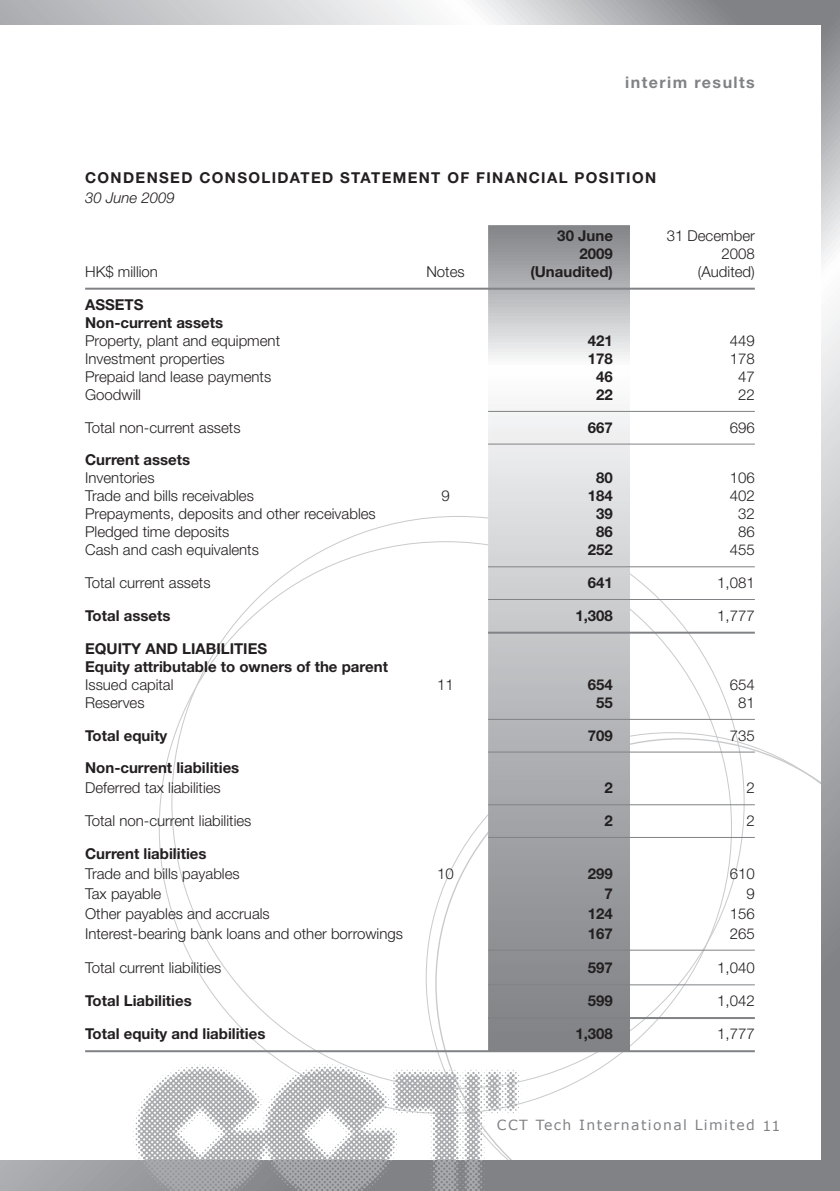
<style>
.page{position:relative;width:840px;height:1191px;background:#fff}
.page>*{position:absolute;margin:0;border:0;box-sizing:border-box;transform-origin:0 0}
.t1{font:700 16px "Helvetica Neue LT Std";letter-spacing:.09em;color:#808285}
.t2{font:300 15px/18px "Helvetica Neue LT Std";color:#231f20;text-align:right}
.t3{font:700 15px/18px "Helvetica Neue LT Std";color:#231f20}
.t4{font:700 15px "Helvetica Neue LT Std";letter-spacing:.09em;color:#231f20}
.t5{font:italic 300 15px "Helvetica Neue LT Std";color:#231f20}
.t6{font:14px "Verdana";letter-spacing:.1em;color:#808285}
</style>
<div class="page">
<svg style="left:425px;top:732px;width:395px;height:370px"></svg>
<svg style="left:0;top:0;width:820px;height:25px"></svg>
<svg style="left:0;top:1160px;width:820px;height:31px"></svg>
<svg style="left:820px;top:0;width:19px;height:1191px"></svg>
<img style="left:127px;top:1058px;width:402px;height:133px">
<svg style="left:488px;top:225px;width:141px;height:716px"></svg>
<hr style="left:85px;top:288px;width:669px;height:2px;background:#808285">
<hr style="left:488px;top:411px;width:266px;height:1px;background:#808285">
<hr style="left:488px;top:443px;width:266px;height:1px;background:#808285">
<hr style="left:488px;top:566px;width:266px;height:1px;background:#808285">
<hr style="left:488px;top:599px;width:266px;height:1px;background:#808285">
<hr style="left:488px;top:631px;width:266px;height:2px;background:#808285">
<hr style="left:488px;top:719px;width:266px;height:1px;background:#808285">
<hr style="left:488px;top:751px;width:266px;height:1px;background:#808285">
<hr style="left:488px;top:804px;width:266px;height:1px;background:#808285">
<hr style="left:488px;top:837px;width:266px;height:1px;background:#808285">
<hr style="left:488px;top:949px;width:266px;height:1px;background:#808285">
<hr style="left:488px;top:984px;width:266px;height:1px;background:#808285">
<hr style="left:488px;top:1017px;width:266px;height:2px;background:#808285">
<hr style="left:85px;top:1050px;width:669px;height:2px;background:#808285">
<p class="t1" style="left:625px;top:76px;width:131px">interim results</p>
<p class="t4" style="left:85px;top:172px;width:572px">CONDENSED CONSOLIDATED STATEMENT OF FINANCIAL POSITION</p>
<p class="t5" style="left:85px;top:192px;width:91px">30 June 2009</p>
<p class="t3" style="left:557px;top:228px;width:57px;text-align:right">30 June<br>2009</p>
<p class="t2" style="left:666px;top:228px;width:90px">31 December<br>2008</p>
<p class="t2" style="left:85px;top:264px;width:74px">HK$ million</p>
<p class="t2" style="left:426px;top:264px;width:40px">Notes</p>
<p class="t3" style="left:530px;top:264px;width:84px">(Unaudited)</p>
<p class="t2" style="left:697px;top:264px;width:58px">(Audited)</p>
<p class="t3" style="left:85px;top:297px;width:139px">ASSETS<br>Non-current assets</p>
<p class="t2" style="left:85px;top:333px;width:196px">Property, plant and equipment</p>
<p class="t3" style="left:587px;top:333px;width:27px">421</p>
<p class="t2" style="left:729px;top:333px;width:27px">449</p>
<p class="t2" style="left:85px;top:351px;width:141px">Investment properties</p>
<p class="t3" style="left:587px;top:351px;width:27px">178</p>
<p class="t2" style="left:729px;top:351px;width:27px">178</p>
<p class="t2" style="left:85px;top:369px;width:187px">Prepaid land lease payments</p>
<p class="t3" style="left:596px;top:369px;width:18px">46</p>
<p class="t2" style="left:737px;top:369px;width:18px">47</p>
<p class="t2" style="left:85px;top:387px;width:57px">Goodwill</p>
<p class="t3" style="left:596px;top:387px;width:18px">22</p>
<p class="t2" style="left:737px;top:387px;width:18px">22</p>
<p class="t2" style="left:85px;top:420px;width:157px">Total non-current assets</p>
<p class="t3" style="left:587px;top:420px;width:27px">667</p>
<p class="t2" style="left:729px;top:420px;width:27px">696</p>
<p class="t3" style="left:85px;top:452px;width:107px">Current assets</p>
<p class="t2" style="left:85px;top:470px;width:71px">Inventories</p>
<p class="t3" style="left:596px;top:470px;width:18px">80</p>
<p class="t2" style="left:729px;top:470px;width:27px">106</p>
<p class="t2" style="left:85px;top:488px;width:170px">Trade and bills receivables</p>
<p class="t2" style="left:441px;top:488px;width:10px">9</p>
<p class="t3" style="left:587px;top:488px;width:27px">184</p>
<p class="t2" style="left:729px;top:488px;width:27px">402</p>
<p class="t2" style="left:85px;top:506px;width:292px">Prepayments, deposits and other receivables</p>
<p class="t3" style="left:596px;top:506px;width:18px">39</p>
<p class="t2" style="left:737px;top:506px;width:18px">32</p>
<p class="t2" style="left:85px;top:524px;width:146px">Pledged time deposits</p>
<p class="t3" style="left:596px;top:524px;width:18px">86</p>
<p class="t2" style="left:737px;top:524px;width:18px">86</p>
<p class="t2" style="left:85px;top:542px;width:175px">Cash and cash equivalents</p>
<p class="t3" style="left:587px;top:542px;width:27px">252</p>
<p class="t2" style="left:729px;top:542px;width:27px">455</p>
<p class="t2" style="left:85px;top:575px;width:127px">Total current assets</p>
<p class="t3" style="left:587px;top:575px;width:27px">641</p>
<p class="t2" style="left:716px;top:575px;width:39px">1,081</p>
<p class="t3" style="left:85px;top:608px;width:87px">Total assets</p>
<p class="t3" style="left:575px;top:608px;width:39px">1,308</p>
<p class="t2" style="left:716px;top:608px;width:39px">1,777</p>
<p class="t3" style="left:85px;top:641px;width:304px">EQUITY AND LIABILITIES<br>Equity attributable to owners of the parent</p>
<p class="t2" style="left:85px;top:677px;width:90px">Issued capital</p>
<p class="t2" style="left:437px;top:677px;width:18px">11</p>
<p class="t3" style="left:587px;top:677px;width:27px">654</p>
<p class="t2" style="left:729px;top:677px;width:27px">654</p>
<p class="t2" style="left:85px;top:695px;width:61px">Reserves</p>
<p class="t3" style="left:596px;top:695px;width:18px">55</p>
<p class="t2" style="left:737px;top:695px;width:18px">81</p>
<p class="t3" style="left:85px;top:727px;width:84px">Total equity</p>
<p class="t3" style="left:587px;top:727px;width:27px">709</p>
<p class="t2" style="left:729px;top:727px;width:27px">735</p>
<p class="t3" style="left:85px;top:760px;width:156px">Non-current liabilities</p>
<p class="t2" style="left:85px;top:780px;width:137px">Deferred tax liabilities</p>
<p class="t3" style="left:604px;top:780px;width:10px">2</p>
<p class="t2" style="left:746px;top:780px;width:10px">2</p>
<p class="t2" style="left:85px;top:813px;width:168px">Total non-current liabilities</p>
<p class="t3" style="left:604px;top:813px;width:10px">2</p>
<p class="t2" style="left:746px;top:813px;width:10px">2</p>
<p class="t3" style="left:85px;top:845px;width:123px">Current liabilities</p>
<p class="t2" style="left:85px;top:865px;width:156px">Trade and bills payables</p>
<p class="t2" style="left:437px;top:865px;width:18px">10</p>
<p class="t3" style="left:587px;top:865px;width:27px">299</p>
<p class="t2" style="left:729px;top:865px;width:27px">610</p>
<p class="t2" style="left:85px;top:885px;width:78px">Tax payable</p>
<p class="t3" style="left:604px;top:885px;width:10px">7</p>
<p class="t2" style="left:746px;top:885px;width:10px">9</p>
<p class="t2" style="left:85px;top:905px;width:186px">Other payables and accruals</p>
<p class="t3" style="left:587px;top:905px;width:27px">124</p>
<p class="t2" style="left:729px;top:905px;width:27px">156</p>
<p class="t2" style="left:85px;top:925px;width:319px">Interest-bearing bank loans and other borrowings</p>
<p class="t3" style="left:587px;top:925px;width:27px">167</p>
<p class="t2" style="left:729px;top:925px;width:27px">265</p>
<p class="t2" style="left:85px;top:960px;width:138px">Total current liabilities</p>
<p class="t3" style="left:587px;top:960px;width:27px">597</p>
<p class="t2" style="left:716px;top:960px;width:39px">1,040</p>
<p class="t3" style="left:85px;top:993px;width:108px">Total Liabilities</p>
<p class="t3" style="left:587px;top:993px;width:27px">599</p>
<p class="t2" style="left:716px;top:993px;width:39px">1,042</p>
<p class="t3" style="left:85px;top:1026px;width:182px">Total equity and liabilities</p>
<p class="t3" style="left:575px;top:1026px;width:39px">1,308</p>
<p class="t2" style="left:716px;top:1026px;width:39px">1,777</p>
<p class="t6" style="left:496px;top:1116px;width:285px">CCT Tech International Limited 11</p>
</div>
